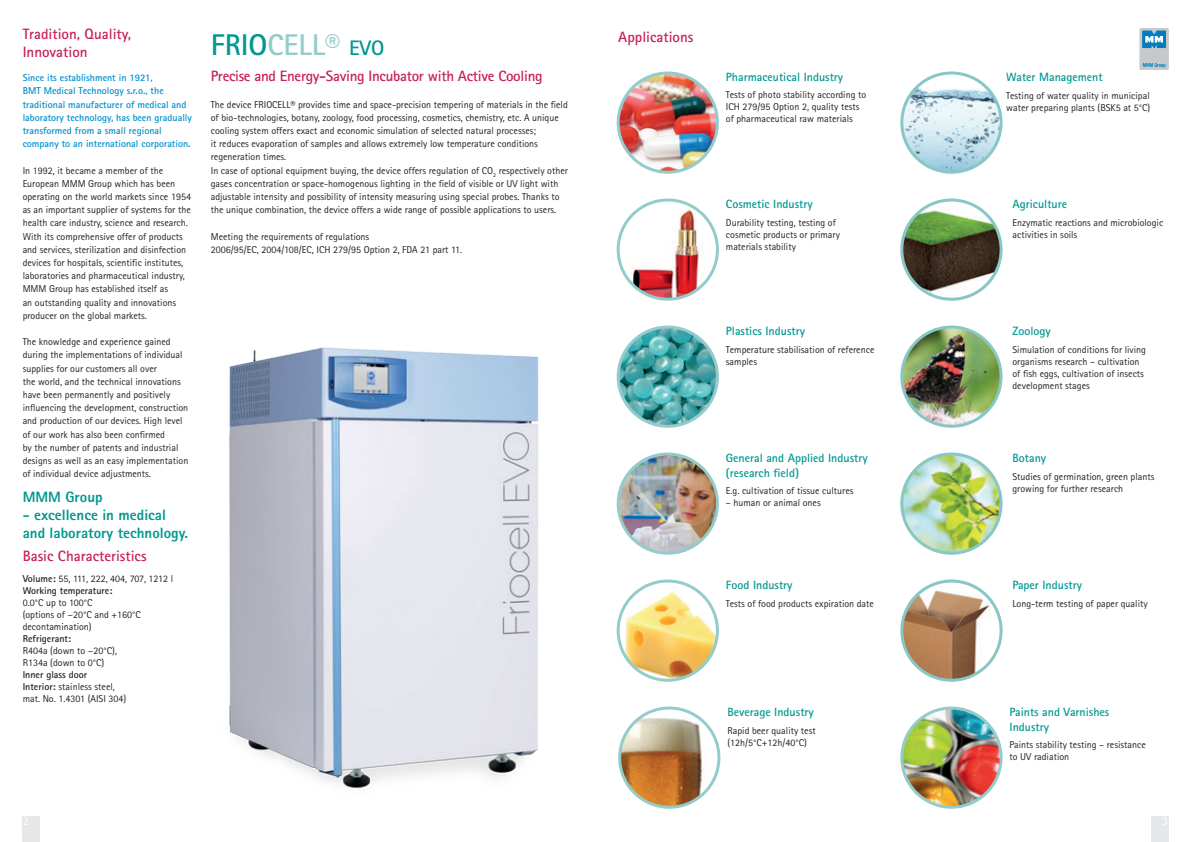
<style>
.page{position:relative;width:1191px;height:842px;background:#fff}
.page>*{position:absolute;margin:0;border:0;box-sizing:border-box;transform-origin:0 0}
.t1{font:700 30px "Rotis Sans Serif Std";color:#94cccb}
.t2{font:700 15px/18px "Rotis Sans Serif Std";color:#c7205c}
.t3{font:800 15px/18px "Rotis Sans Serif Std";color:#009891}
.t4{font:700 15px "Rotis Sans Serif Std";letter-spacing:-.02em;color:#c7205c}
.t5{font:700 12px/14.4px "Rotis Sans Serif Std";color:#009891}
.t6{font:10px/13.2px "Rotis Sans Serif Std";color:#231f20}
.t7{font:700 10px/13.2px "Rotis Sans Serif Std";color:#008fcf}
.t8{font:700 10px/12px "Rotis Sans Serif Std";color:#231f20}
.s1{font-weight:400}
.s2{font-weight:700}
.s3{color:#009891}
.s4{font-size:21px;color:#009891}
</style>
<div class="page">
<div style="left:1140px;top:28px;width:28px;height:42px;background:#c7c8ca"></div>
<div style="left:1140px;top:28px;width:28px;height:42px;border:1px solid #c7c8ca"></div>
<svg style="left:1142px;top:31px;width:23px;height:17px"></svg>
<svg style="left:1142px;top:63px;width:23px;height:5px"></svg>
<div style="left:23px;top:816px;width:17px;height:26px;background:#e6e7e9"></div>
<div style="left:1151px;top:816px;width:17px;height:26px;background:#e6e7e9"></div>
<img style="left:618px;top:73px;width:99px;height:99px;border-radius:50px">
<div style="left:616px;top:71px;width:103px;height:103px;border:3px solid #94cccb;border-radius:50%"></div>
<img style="left:902px;top:73px;width:99px;height:99px;border-radius:50px">
<div style="left:900px;top:71px;width:102px;height:103px;border:3px solid #87c7c5;border-radius:50%"></div>
<img style="left:618px;top:200px;width:99px;height:99px;border-radius:50px">
<div style="left:616px;top:198px;width:103px;height:103px;border:3px solid #94cccb;border-radius:50%"></div>
<img style="left:902px;top:200px;width:99px;height:99px;border-radius:50px">
<div style="left:900px;top:198px;width:102px;height:103px;border:3px solid #87c7c5;border-radius:50%"></div>
<img style="left:618px;top:327px;width:99px;height:99px;border-radius:50px">
<div style="left:616px;top:325px;width:103px;height:103px;border:3px solid #94cccb;border-radius:50%"></div>
<img style="left:902px;top:327px;width:99px;height:99px;border-radius:50px">
<div style="left:900px;top:325px;width:102px;height:103px;border:3px solid #87c7c5;border-radius:50%"></div>
<img style="left:618px;top:454px;width:99px;height:99px;border-radius:50px">
<div style="left:616px;top:452px;width:103px;height:103px;border:3px solid #94cccb;border-radius:50%"></div>
<img style="left:902px;top:454px;width:99px;height:99px;border-radius:50px">
<div style="left:900px;top:452px;width:102px;height:103px;border:3px solid #87c7c5;border-radius:50%"></div>
<img style="left:618px;top:581px;width:99px;height:99px;border-radius:50px">
<div style="left:616px;top:579px;width:103px;height:103px;border:3px solid #94cccb;border-radius:50%"></div>
<img style="left:902px;top:585px;width:90px;height:95px">
<div style="left:900px;top:579px;width:102px;height:103px;border:3px solid #87c7c5;border-radius:50%"></div>
<img style="left:619px;top:708px;width:100px;height:99px;border-radius:50px">
<div style="left:618px;top:706px;width:102px;height:103px;border:3px solid #94cccb;border-radius:50%"></div>
<img style="left:902px;top:708px;width:99px;height:99px;border-radius:50px">
<div style="left:900px;top:706px;width:102px;height:103px;border:3px solid #94cccb;border-radius:50%"></div>
<img style="left:229px;top:347px;width:310px;height:442px">
<h2 class="t2" style="left:23px;top:24px;width:110px">Tradition, Quality,<br>Innovation</h2>
<p class="t7" style="left:23px;top:71px;width:171px">Since its establishment in 1921,<br>BMT Medical Technology s.r.o., the traditional manufacturer of medical and laboratory technology, has been gradually transformed from a small regional company to an international corporation.</p>
<p class="t6" style="left:23px;top:164px;width:170px">In 1992, it became a member of the European MMM Group which has been operating on the world markets since 1954 as an important supplier of systems for the health care industry, science and research.<br>With its comprehensive offer of products and services, sterilization and disinfection devices for hospitals, scientific institutes, laboratories and pharmaceutical industry, MMM Group has established itself as<br>an outstanding quality and innovations producer on the global markets.</p>
<p class="t6" style="left:23px;top:335px;width:167px">The knowledge and experience gained during the implementations of individual supplies for our customers all over<br>the world, and the technical innovations have been permanently and positively influencing the development, construction and production of our devices. High level of our work has also been confirmed<br>by the number of patents and industrial designs as well as an easy implementation of individual device adjustments.</p>
<h2 class="t3" style="left:23px;top:487px;width:82px">MMM Group</h2>
<h2 class="t3" style="left:23px;top:505px;width:167px">- excellence in medical and laboratory technology.</h2>
<h2 class="t2" style="left:23px;top:547px;width:125px">Basic Characteristics</h2>
<p class="t8" style="left:23px;top:572px;width:152px">Volume: <span class="s1">55, 111, 222, 404, 707, 1212 l<br></span>Working temperature:</p>
<p class="t6" style="left:23px;top:596px;width:120px;line-height:12px">0.0°C up to 100°C<br>(options of −20°C and +160°C decontamination)</p>
<p class="t8" style="left:23px;top:632px;width:50px">Refrigerant:</p>
<p class="t6" style="left:23px;top:644px;width:96px;line-height:12px">R404a (down to −20°C),<br>R134a (down to 0°C)</p>
<p class="t6" style="left:23px;top:668px;width:105px;line-height:12px"><span class="s2">Inner glass door<br>Interior:</span> stainless steel, mat. No. 1.4301 (AISI 304)</p>
<h1 class="t1" style="left:211px;top:26px;width:175px"><span class="s3">FRIO</span>CELL® <span class="s4">EVO</span></h1>
<h2 class="t4" style="left:211px;top:67px;width:333px">Precise and Energy-Saving Incubator with Active Cooling</h2>
<p class="t6" style="left:211px;top:98px;width:359px">The device FRIOCELL® provides time and space-precision tempering of materials in the field of bio-technologies, botany, zoology, food processing, cosmetics, chemistry, etc. A unique cooling system offers exact and economic simulation of selected natural processes;<br>it reduces evaporation of samples and allows extremely low temperature conditions regeneration times.<br>In case of optional equipment buying, the device offers regulation of CO<sub>2</sub> respectively other gases concentration or space-homogenous lighting in the field of visible or UV light with adjustable intensity and possibility of intensity measuring using special probes. Thanks to the unique combination, the device offers a wide range of possible applications to users.</p>
<p class="t6" style="left:211px;top:230px;width:253px">Meeting the requirements of regulations<br>2006/95/EC, 2004/108/EC, ICH 279/95 Option 2, FDA 21 part 11.</p>
<h2 class="t2" style="left:618px;top:27px;width:77px">Applications</h2>
<p class="t5" style="left:726px;top:69px;width:119px">Pharmaceutical Industry</p>
<p class="t6" style="left:726px;top:89px;width:142px;line-height:12px">Tests of photo stability according to<br>ICH 279/95 Option 2, quality tests of pharmaceutical raw materials</p>
<p class="t5" style="left:726px;top:197px;width:88px">Cosmetic Industry</p>
<p class="t6" style="left:726px;top:216px;width:116px;line-height:12px">Durability testing, testing of cosmetic products or primary materials stability</p>
<p class="t5" style="left:726px;top:324px;width:81px">Plastics Industry</p>
<p class="t6" style="left:726px;top:343px;width:150px;line-height:12px">Temperature stabilisation of reference samples</p>
<p class="t5" style="left:726px;top:451px;width:143px">General and Applied Industry (research field)</p>
<p class="t6" style="left:726px;top:484px;width:129px">E.g. cultivation of tissue cultures</p>
<p class="t6" style="left:726px;top:496px;width:96px">– human or animal ones</p>
<p class="t5" style="left:726px;top:578px;width:68px">Food Industry</p>
<p class="t6" style="left:726px;top:597px;width:150px">Tests of food products expiration date</p>
<p class="t5" style="left:727px;top:705px;width:88px">Beverage Industry</p>
<p class="t6" style="left:727px;top:724px;width:90px;line-height:12px">Rapid beer quality test (12h/5°C+12h/40°C)</p>
<p class="t5" style="left:1006px;top:70px;width:98px">Water Management</p>
<p class="t6" style="left:1006px;top:89px;width:146px;line-height:12px">Testing of water quality in municipal water preparing plants (BSK5 at 5°C)</p>
<p class="t5" style="left:1012px;top:197px;width:56px">Agriculture</p>
<p class="t6" style="left:1012px;top:216px;width:152px;line-height:12px">Enzymatic reactions and microbiologic activities in soils</p>
<p class="t5" style="left:1012px;top:324px;width:40px">Zoology</p>
<p class="t6" style="left:1012px;top:343px;width:135px;line-height:12px">Simulation of conditions for living organisms research – cultivation of fish eggs, cultivation of insects development stages</p>
<p class="t5" style="left:1012px;top:451px;width:35px">Botany</p>
<p class="t6" style="left:1012px;top:470px;width:143px;line-height:12px">Studies of germination, green plants growing for further research</p>
<p class="t5" style="left:1012px;top:578px;width:71px">Paper Industry</p>
<p class="t6" style="left:1012px;top:597px;width:137px">Long-term testing of paper quality</p>
<p class="t5" style="left:1009px;top:705px;width:101px">Paints and Varnishes<br>Industry</p>
<p class="t6" style="left:1009px;top:739px;width:138px;line-height:12px">Paints stability testing – resistance to UV radiation</p>
</div>
